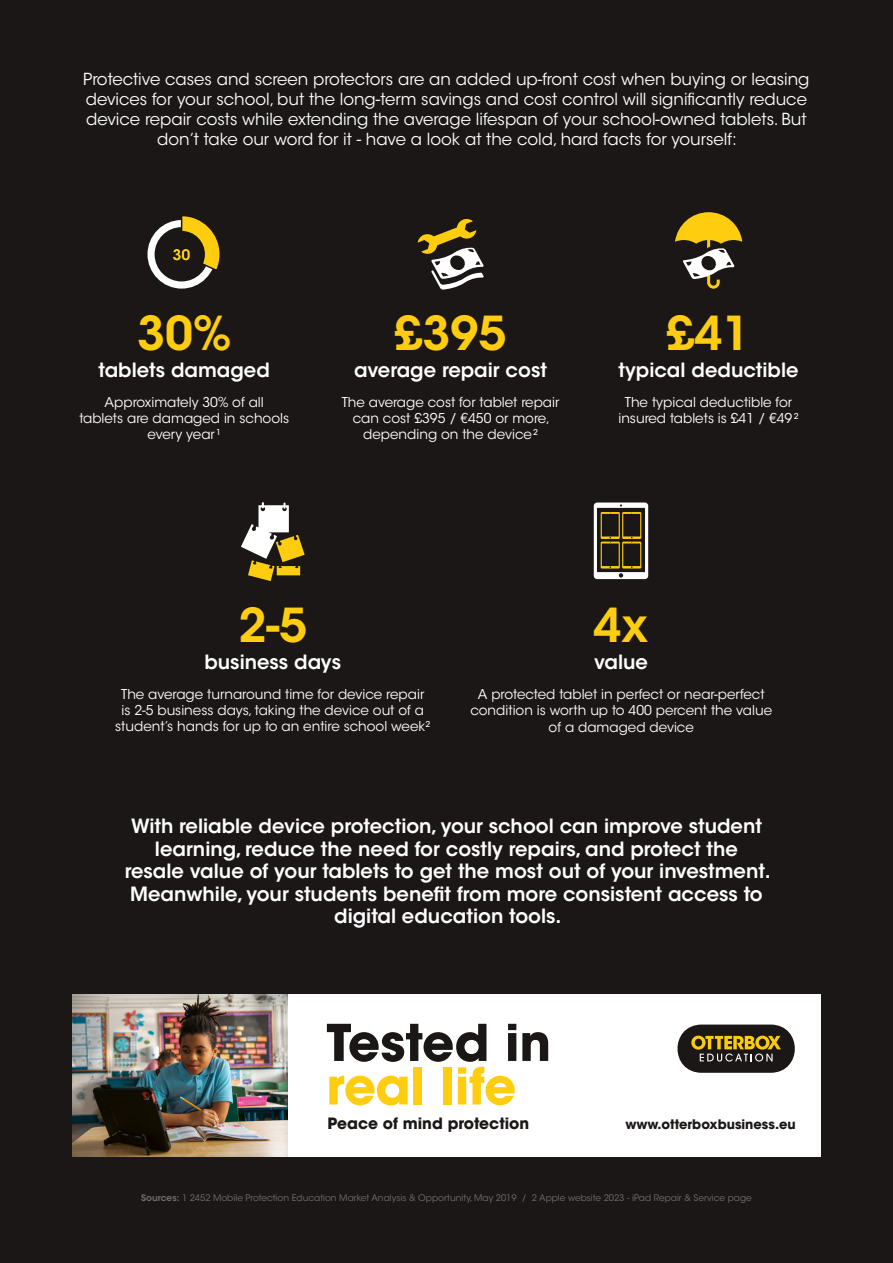
<style>
.page{position:relative;width:893px;height:1263px;background:#1b1717}
.page>*{position:absolute;margin:0;border:0;box-sizing:border-box;transform-origin:0 0}
.t1{font:700 50.25px/43.5px "ITC Avant Garde Std";color:#1b1717}
.t2{font:600 46.5px "ITC Avant Garde Std";color:#fecd0f}
.t3{font:600 19.5px/22.5px "ITC Avant Garde Std";color:#fff;text-align:center}
.t4{font:16.5px/20.2px "ITC Avant Garde Std";color:#fff;text-align:center}
.t5{font:700 15.45px "ITC Avant Garde Std";color:#1b1717}
.t6{font:13.5px/16.2px "ITC Avant Garde Std";color:#fff;text-align:center}
.t7{font:700 13.05px "ITC Avant Garde Std";color:#1b1717}
.t8{font:9px "ITC Avant Garde Std";color:#746e6d}
.s1{color:#ffcd0f}
.s2{font-weight:600}
</style>
<div class="page">
<svg style="left:594px;top:502px;width:54px;height:77px"></svg>
<svg style="left:147px;top:216px;width:73px;height:73px"></svg>
<svg style="left:241px;top:502px;width:64px;height:79px"></svg>
<svg style="left:675px;top:212px;width:67px;height:77px"></svg>
<svg style="left:418px;top:219px;width:66px;height:71px"></svg>
<div style="left:72px;top:994px;width:749px;height:162px;background:#fff"></div>
<img style="left:72px;top:994px;width:215px;height:162px">
<svg style="left:677px;top:1024px;width:118px;height:49px;background:#554c33"></svg>
<p class="t4" style="left:83px;top:69px;width:728px">Protective cases and screen protectors are an added up-front cost when buying or leasing devices for your school, but the long-term savings and cost control will significantly reduce device repair costs while extending the average lifespan of your school-owned tablets. But don’t take our word for it - have a look at the cold, hard facts for yourself:</p>
<p class="t2" style="left:137px;top:304px;width:96px">30%</p>
<p class="t3" style="left:99px;top:358px;width:173px">tablets damaged</p>
<p class="t6" style="left:105px;top:394px;width:161px">Approximately 30% of all</p>
<p class="t6" style="left:79px;top:410px;width:211px">tablets are damaged in schools every year¹</p>
<p class="t2" style="left:395px;top:304px;width:113px">£395</p>
<p class="t3" style="left:354px;top:358px;width:194px">average repair cost</p>
<p class="t6" style="left:342px;top:394px;width:219px">The average cost for tablet repair can cost £395 / €450 or more, depending on the device²</p>
<p class="t2" style="left:666px;top:304px;width:85px">£41</p>
<p class="t3" style="left:618px;top:358px;width:181px">typical deductible</p>
<p class="t6" style="left:618px;top:394px;width:182px">The typical deductible for insured tablets is £41 / €49²</p>
<p class="t2" style="left:238px;top:596px;width:70px">2-5</p>
<p class="t3" style="left:204px;top:650px;width:138px">business days</p>
<p class="t6" style="left:115px;top:686px;width:317px">The average turnaround time for device repair is 2-5 business days, taking the device out of a student’s hands for up to an entire school week²</p>
<p class="t2" style="left:594px;top:596px;width:56px">4x</p>
<p class="t3" style="left:594px;top:650px;width:55px">value</p>
<p class="t6" style="left:470px;top:686px;width:303px">A protected tablet in perfect or near-perfect condition is worth up to 400 percent the value of a damaged device</p>
<p class="t3" style="left:125px;top:815px;width:648px">With reliable device protection, your school can improve student learning, reduce the need for costly repairs, and protect the resale value of your tablets to get the most out of your investment.<br>Meanwhile, your students benefit from more consistent access to digital education tools.</p>
<p class="t1" style="left:326px;top:1020px;width:226px">Tested in <span class="s1">real life</span></p>
<p class="t5" style="left:328px;top:1113px;width:203px">Peace of mind protection</p>
<p class="t7" style="left:625px;top:1116px;width:172px">www.otterboxbusiness.eu</p>
<p class="t8" style="left:141px;top:1192px;width:612px"><span class="s2">Sources:</span> 1 2452 Mobile Protection Education Market Analysis &amp; Opportunity, May 2019 / 2 Apple website 2023 - iPad Repair &amp; Service page</p>
</div>
